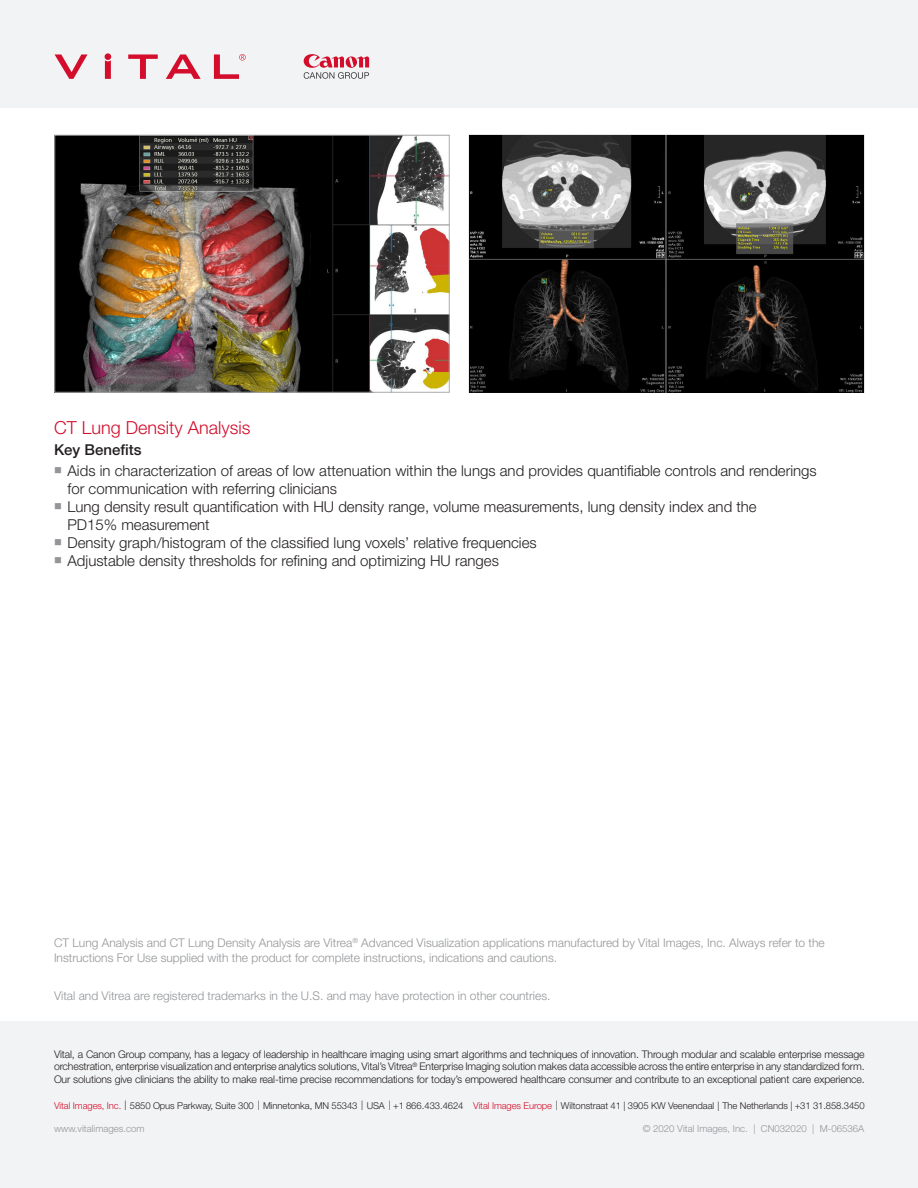
<style>
.page{position:relative;width:918px;height:1188px;background:#fff}
.page>*{position:absolute;margin:0;border:0;box-sizing:border-box;transform-origin:0 0}
.t1{font:300 18px "Helvetica Neue";color:#d30d2b}
.t2{font:300 15px/18px "Helvetica Neue";color:#231f20}
.t3{font:500 15px "Helvetica Neue";color:#231f20}
.t4{font:300 12px/14.4px "Helvetica Neue";color:#939598}
.t5{font:300 10.5px/12.6px "Helvetica Neue";letter-spacing:-.015em;color:#231f20;text-align:justify}
.t6{font:300 9.6px "Helvetica Neue";color:#939598}
.t7{font:300 9.45px "Helvetica Neue";letter-spacing:-.01em;color:#231f20}
.s1{color:#939598}
.s2{color:#d30d2b}
</style>
<div class="page">
<div style="left:0;top:0;width:918px;height:108px;background:#f2f3f4"></div>
<div style="left:0;top:1022px;width:918px;height:166px;background:#f2f3f4"></div>
<svg style="left:304px;top:54px;width:65px;height:25px"></svg>
<svg style="left:128px;top:54px;width:30px;height:25px"></svg>
<svg style="left:166px;top:54px;width:35px;height:25px"></svg>
<svg style="left:55px;top:54px;width:33px;height:25px"></svg>
<svg style="left:105px;top:60px;width:6px;height:19px"></svg>
<div style="left:105px;top:53px;width:6px;height:7px;background:#d30d2b;border-radius:50%"></div>
<svg style="left:214px;top:54px;width:32px;height:25px"></svg>
<svg style="left:469px;top:135px;width:395px;height:257px;fill:#050505"></svg>
<img style="left:57px;top:137px;width:390px;height:253px">
<div style="left:55px;top:135px;width:394px;height:257px;border:1px solid #aaabaf"></div>
<p class="t1" style="left:54px;top:416px;width:198px">CT Lung Density Analysis</p>
<p class="t3" style="left:54px;top:440px;width:89px">Key Benefits</p>
<p class="t2" style="left:68px;top:461px;width:751px;text-indent:-14px"><span class="s1">■</span> Aids in characterization of areas of low attenuation within the lungs and provides quantifiable controls and renderings for communication with referring clinicians</p>
<p class="t2" style="left:68px;top:497px;width:691px;text-indent:-14px"><span class="s1">■</span> Lung density result quantification with HU density range, volume measurements, lung density index and the<br>PD15% measurement</p>
<p class="t2" style="left:54px;top:533px;width:484px"><span class="s1">■</span> Density graph/histogram of the classified lung voxels’ relative frequencies</p>
<p class="t2" style="left:54px;top:551px;width:446px"><span class="s1">■</span> Adjustable density thresholds for refining and optimizing HU ranges</p>
<p class="t4" style="left:54px;top:936px;width:772px">CT Lung Analysis and CT Lung Density Analysis are Vitrea<sup>®</sup> Advanced Visualization applications manufactured by Vital Images, Inc. Always refer to the<br>Instructions For Use supplied with the product for complete instructions, indications and cautions.</p>
<p class="t4" style="left:54px;top:989px;width:498px">Vital and Vitrea are registered trademarks in the U.S. and may have protection in other countries.</p>
<p class="t5" style="left:54px;top:1047px;width:812px">Vital, a Canon Group company, has a legacy of leadership in healthcare imaging using smart algorithms and techniques of innovation. Through modular and scalable enterprise message orchestration, enterprise visualization and enterprise analytics solutions, Vital’s Vitrea<sup>®</sup> Enterprise Imaging solution makes data accessible across the entire enterprise in any standardized form.<br>Our solutions give clinicians the ability to make real-time precise recommendations for today’s empowered healthcare consumer and contribute to an exceptional patient care experience.</p>
<p class="t7" style="left:54px;top:1100px;width:812px"><span class="s2">Vital Images, Inc.</span> | 5850 Opus Parkway, Suite 300 | Minnetonka, MN 55343 | USA | +1 866.433.4624 <span class="s2">Vital Images Europe</span> | Wiltonstraat 41 | 3905 KW Veenendaal | The Netherlands | +31 31.858.3450</p>
<p class="t6" style="left:643px;top:1123px;width:223px">© 2020 Vital Images, Inc. | CN032020 | M-06536A</p>
<p class="t6" style="left:54px;top:1123px;width:92px">www.vitalimages.com</p>
</div>
